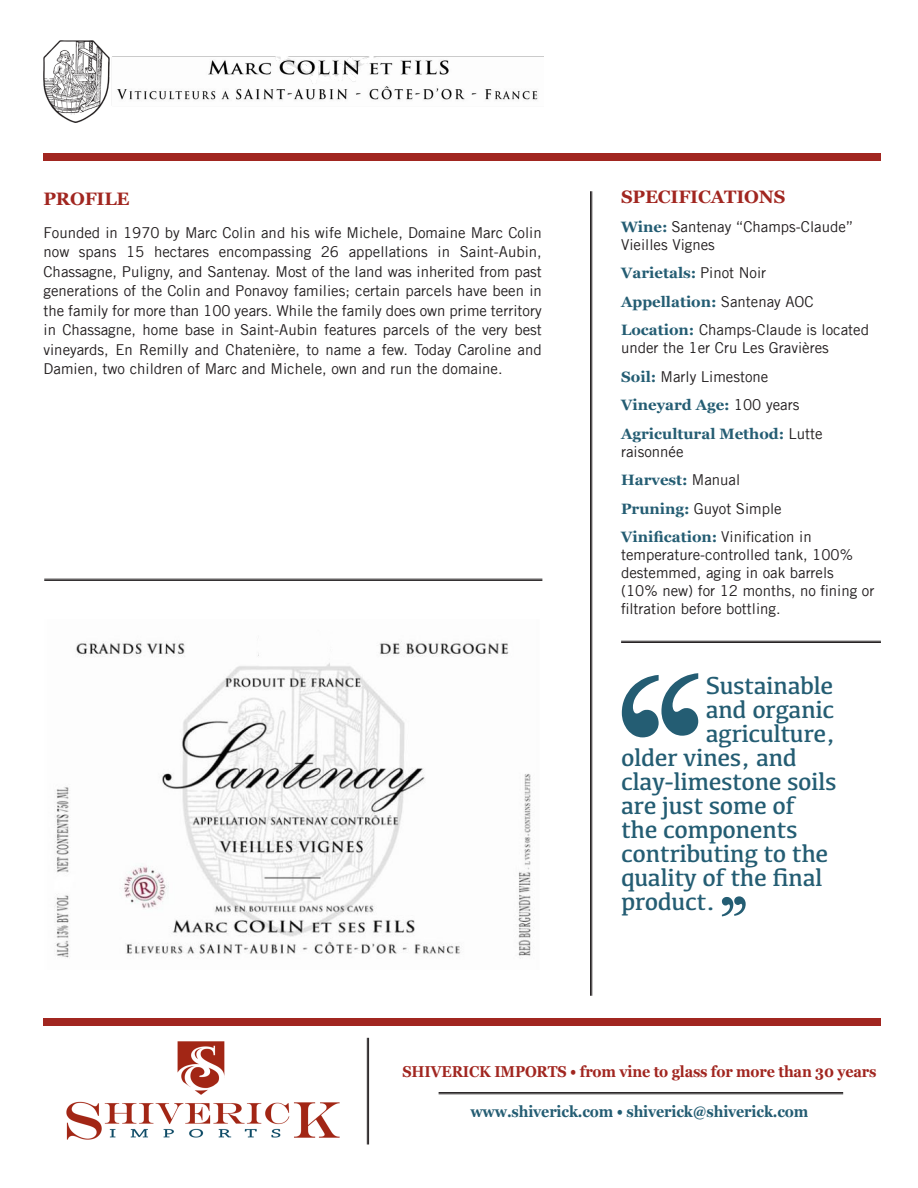
<style>
.page{position:relative;width:918px;height:1188px;background:#fff}
.page>*{position:absolute;margin:0;border:0;box-sizing:border-box;transform-origin:0 0}
.t1{font:25.5px "Kefa";letter-spacing:-.02em;color:#245d73}
.t2{font:700 18px "Georgia";letter-spacing:-.01em;color:#a12620}
.Address{font:700 15.75px "Georgia";letter-spacing:-.01em;color:#a12620;scale:.91 1}
.Address-2{font:700 15.75px "Georgia";letter-spacing:-.01em;color:#245d73;scale:.91 1}
.t3{font:15px/19.5px "Trade Gothic LT";color:#231f20}
.t4{font:700 15px/18px "Georgia";color:#245d73}
.s1{font-family:"Georgia";font-weight:700;color:#245d73}
.s2{font-family:"Trade Gothic LT";font-weight:400;color:#231f20}
</style>
<div class="page">
<img style="left:44px;top:40px;width:499px;height:82px">
<svg style="left:622px;top:673px;width:76px;height:64px"></svg>
<svg style="left:722px;top:896px;width:24px;height:20px"></svg>
<img style="left:54px;top:641px;width:477px;height:318px">
<hr style="left:621px;top:641px;width:260px;height:1px;background:#231f20">
<hr style="left:621px;top:642px;width:260px;height:1px;background:#231f20">
<hr style="left:439px;top:1092px;width:404px;height:1px;background:#231f20">
<hr style="left:439px;top:1094px;width:404px;height:1px;background:#231f20">
<div style="left:44px;top:153px;width:837px;height:7px;background:#a12620"></div>
<hr style="left:44px;top:579px;width:498px;height:1px;background:#231f20">
<hr style="left:44px;top:580px;width:498px;height:1px;background:#231f20">
<div style="left:44px;top:1018px;width:837px;height:7px;background:#a12620"></div>
<img style="left:66px;top:1041px;width:274px;height:99px">
<hr style="left:590px;top:191px;width:1px;height:805px;background:#231f20">
<hr style="left:592px;top:191px;width:1px;height:805px;background:#231f20">
<hr style="left:367px;top:1038px;width:1px;height:106px;background:#231f20">
<hr style="left:368px;top:1038px;width:1px;height:106px;background:#231f20">
<p class="t2" style="left:44px;top:185px;width:88px">PROFILE</p>
<p class="t3" style="left:44px;top:223px;width:500px;text-align:justify">Founded in 1970 by Marc Colin and his wife Michele, Domaine Marc Colin now spans 15 hectares encompassing 26 appellations in Saint-Aubin, Chassagne, Puligny, and Santenay. Most of the land was inherited from past generations of the Colin and Ponavoy families; certain parcels have been in the family for more than 100 years. While the family does own prime territory in Chassagne, home base in Saint-Aubin features parcels of the very best vineyards, En Remilly and Chatenière, to name a few. Today Caroline and Damien, two children of Marc and Michele, own and run the domaine.</p>
<p class="t2" style="left:621px;top:184px;width:166px">SPECIFICATIONS</p>
<p class="t3" style="left:621px;top:217px;width:234px;line-height:18px"><span class="s1">Wine:</span> Santenay “Champs-Claude”<br>Vieilles Vignes</p>
<p class="t4" style="left:621px;top:263px;width:147px">Varietals: <span class="s2">Pinot Noir</span></p>
<p class="t4" style="left:621px;top:292px;width:194px">Appellation: <span class="s2">Santenay AOC</span></p>
<p class="t3" style="left:621px;top:321px;width:249px;line-height:18px"><span class="s1">Location:</span> Champs-Claude is located under the 1er Cru Les Gravières</p>
<p class="t3" style="left:621px;top:367px;width:149px"><span class="s1">Soil:</span> Marly Limestone</p>
<p class="t4" style="left:621px;top:395px;width:180px">Vineyard Age: <span class="s2">100 years</span></p>
<p class="t4" style="left:621px;top:424px;width:203px">Agricultural Method: <span class="s2">Lutte raisonnée</span></p>
<p class="t4" style="left:621px;top:470px;width:121px">Harvest: <span class="s2">Manual</span></p>
<p class="t3" style="left:621px;top:499px;width:162px"><span class="s1">Pruning:</span> Guyot Simple</p>
<p class="t3" style="left:621px;top:528px;width:255px;line-height:18px"><span class="s1">Vinification:</span> Vinification in temperature-controlled tank, 100% destemmed, aging in oak barrels (10% new) for 12 months, no fining or filtration before bottling.</p>
<p class="t1" style="left:706px;top:669px;width:129px">Sustainable</p>
<p class="t1" style="left:706px;top:693px;width:130px">and organic</p>
<p class="t1" style="left:706px;top:717px;width:131px">agriculture,</p>
<p class="t1" style="left:621px;top:741px;width:178px">older vines, and</p>
<p class="t1" style="left:621px;top:765px;width:217px">clay-limestone soils</p>
<p class="t1" style="left:621px;top:789px;width:175px">are just some of</p>
<p class="t1" style="left:621px;top:813px;width:178px">the components</p>
<p class="t1" style="left:621px;top:837px;width:209px">contributing to the</p>
<p class="t1" style="left:621px;top:861px;width:203px">quality of the final</p>
<p class="t1" style="left:621px;top:885px;width:96px">product.</p>
<p class="Address" style="left:402px;top:1060px;width:523px">SHIVERICK IMPORTS • from vine to glass for more than 30 years</p>
<p class="Address-2" style="left:470px;top:1100px;width:373px">www.shiverick.com • shiverick@shiverick.com</p>
</div>
